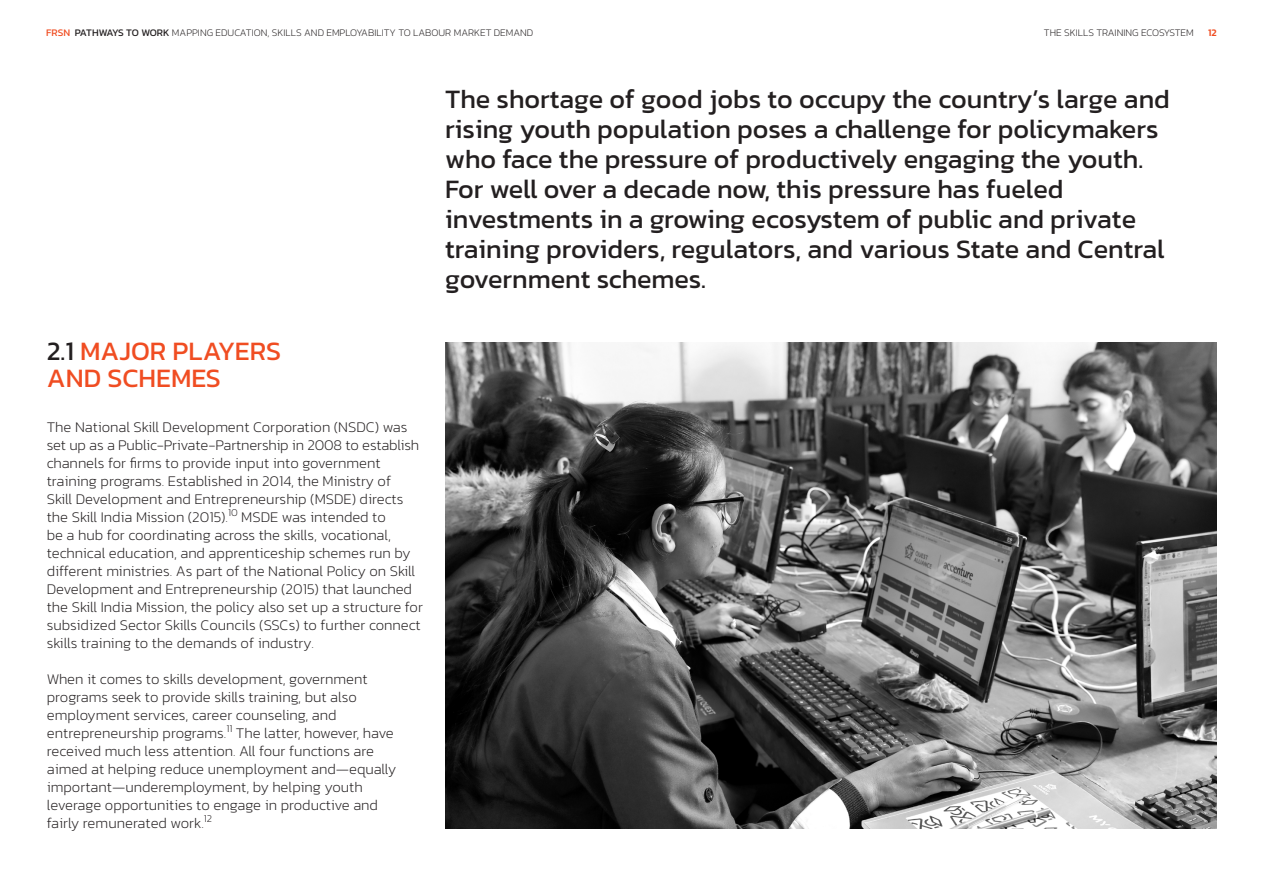
<style>
.page{position:relative;width:1263px;height:893px;background:#fff}
.page>*{position:absolute;margin:0;border:0;box-sizing:border-box;transform-origin:0 0}
.Chapter_Highlight_Te{font:27px/30px "Kanit";color:#231f20}
.Heading_1{font:27px/27px "Kanit";color:#f04d22}
.Body_Text_1{font:200 15px/18px "Kanit";color:#231f20}
.Chapter_name___page{font:200 10.2px "Kanit";color:#231f20}
.t1{font:500 10.2px "Kanit";color:#f04d22}
.s1{font-weight:400;color:#f04d22}
.s2{font-weight:400}
.s3{color:#231f20}
</style>
<div class="page">
<img style="left:445px;top:342px;width:771px;height:486px">
<p class="Chapter_name___page" style="left:46px;top:26px;width:489px"><span class="s1">FRSN</span> <span class="s2">PATHWAYS TO WORK</span> MAPPING EDUCATION, SKILLS AND EMPLOYABILITY TO LABOUR MARKET DEMAND</p>
<p class="Chapter_name___page" style="left:1044px;top:26px;width:151px">THE SKILLS TRAINING ECOSYSTEM</p>
<p class="t1" style="left:1208px;top:25px;width:10px">12</p>
<p class="Heading_1" style="left:47px;top:337px;width:236px"><span class="s3">2.1</span> MAJOR PLAYERS<br>AND SCHEMES</p>
<p class="Body_Text_1" style="left:47px;top:418px;width:378px">The National Skill Development Corporation (NSDC) was set up as a Public-Private-Partnership in 2008 to establish channels for firms to provide input into government training programs. Established in 2014, the Ministry of<br>Skill Development and Entrepreneurship (MSDE) directs the Skill India Mission (2015).<sup>10</sup> MSDE was intended to<br>be a hub for coordinating across the skills, vocational, technical education, and apprenticeship schemes run by different ministries. As part of the National Policy on Skill Development and Entrepreneurship (2015) that launched the Skill India Mission, the policy also set up a structure for subsidized Sector Skills Councils (SSCs) to further connect skills training to the demands of industry.</p>
<p class="Body_Text_1" style="left:47px;top:670px;width:351px">When it comes to skills development, government programs seek to provide skills training, but also employment services, career counseling, and entrepreneurship programs.<sup>11</sup> The latter, however, have received much less attention. All four functions are aimed at helping reduce unemployment and—equally important—underemployment, by helping youth leverage opportunities to engage in productive and fairly remunerated work.<sup>12</sup></p>
<p class="Chapter_Highlight_Te" style="left:445px;top:84px;width:726px">The shortage of good jobs to occupy the country’s large and rising youth population poses a challenge for policymakers who face the pressure of productively engaging the youth.<br>For well over a decade now, this pressure has fueled investments in a growing ecosystem of public and private training providers, regulators, and various State and Central government schemes.</p>
</div>
